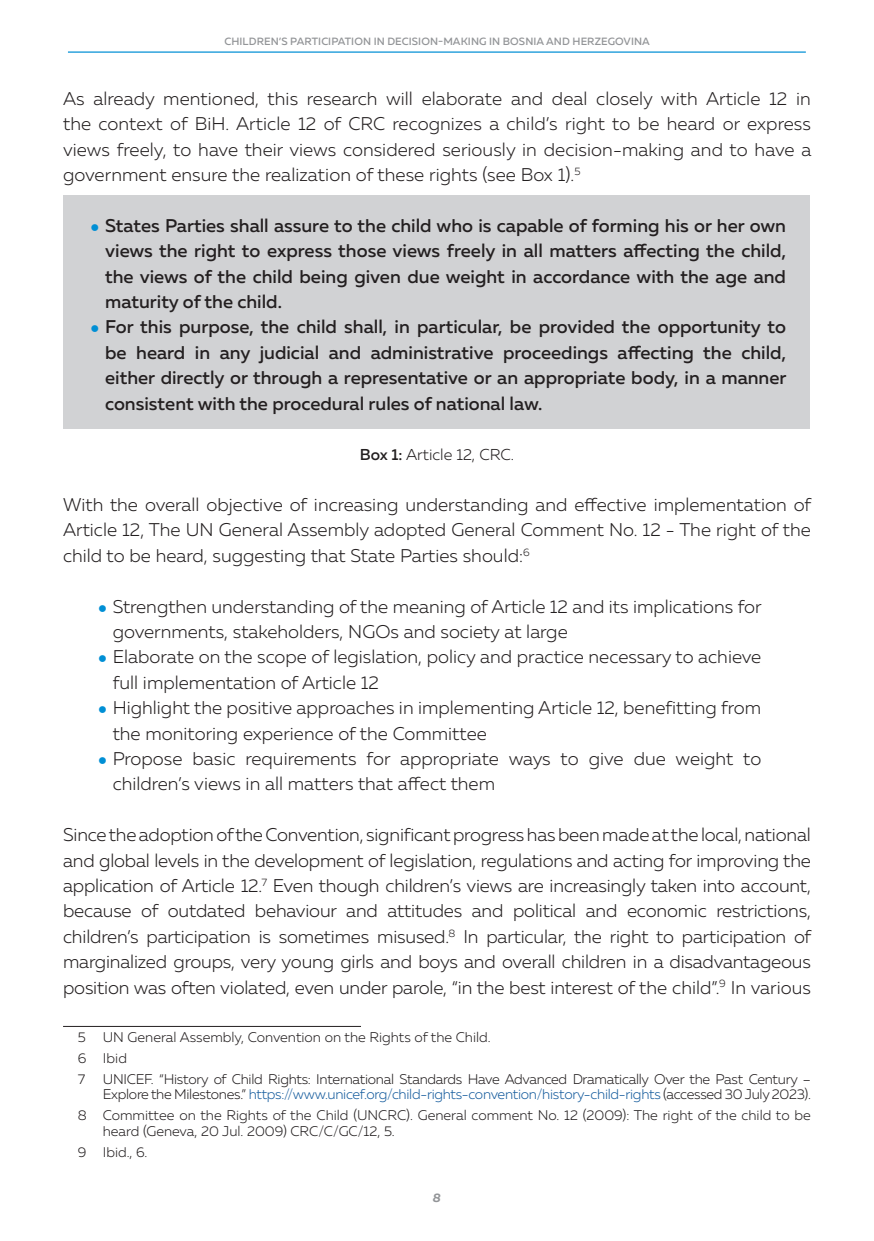
<style>
.page{position:relative;width:874px;height:1241px;background:#fff}
.page>*{position:absolute;margin:0;border:0;box-sizing:border-box;transform-origin:0 0}
.t1{font:300 18.38px/25.4px "Muller";color:#231f20}
.t2{font:500 18.38px/25.4px "Muller";color:#231f20;text-align:justify}
.t3{font:300 15.75px "Muller";color:#231f20}
.Footnote{font:300 14px/15.8px "Muller";letter-spacing:-.02em;color:#231f20;text-align:right}
.Footnote-2{font:300 14px/15.8px "Muller";color:#231f20}
.t4{font:italic 700 12.25px "Muller";color:#939598}
.t5{font:500 10.5px "Muller";letter-spacing:.01em;color:#939598}
.s1{font-family:"Arial";font-weight:700;font-size:15.75px;color:#008fd5}
.s2{font-weight:500}
.s3{color:#175d9e}
</style>
<div class="page">
<hr style="left:68px;top:51px;width:737px;height:2px;background:#008fd5">
<div style="left:64px;top:196px;width:745px;height:233px;background:#d1d2d4"></div>
<hr style="left:63px;top:1025px;width:298px;height:1px;background:#231f20">
<p class="t5" style="left:224px;top:35px;width:427px">CHILDREN’S PARTICIPATION IN DECISION-MAKING IN BOSNIA AND HERZEGOVINA</p>
<p class="t1" style="left:63px;top:86px;width:749px;text-align:justify">As already mentioned, this research will elaborate and deal closely with Article 12 in the context of BiH. Article 12 of CRC recognizes a child’s right to be heard or express views freely, to have their views considered seriously in decision-making and to have a government ensure the realization of these rights (see Box 1).<sup>5</sup></p>
<p class="t2" style="left:105px;top:212px;width:682px;text-indent:-15px"><span class="s1">●</span> States Parties shall assure to the child who is capable of forming his or her own views the right to express those views freely in all matters affecting the child, the views of the child being given due weight in accordance with the age and maturity of the child.</p>
<p class="t2" style="left:105px;top:314px;width:682px;text-indent:-15px"><span class="s1">●</span> For this purpose, the child shall, in particular, be provided the opportunity to be heard in any judicial and administrative proceedings affecting the child, either directly or through a representative or an appropriate body, in a manner consistent with the procedural rules of national law.</p>
<p class="t3" style="left:359px;top:445px;width:156px"><span class="s2">Box 1:</span> Article 12, CRC.</p>
<p class="t1" style="left:63px;top:492px;width:749px;text-align:justify">With the overall objective of increasing understanding and effective implementation of Article 12, The UN General Assembly adopted General Comment No. 12 - The right of the child to be heard, suggesting that State Parties should:<sup>6</sup></p>
<p class="t1" style="left:113px;top:593px;width:650px;text-indent:-15px"><span class="s1">●</span> Strengthen understanding of the meaning of Article 12 and its implications for governments, stakeholders, NGOs and society at large</p>
<p class="t1" style="left:113px;top:644px;width:649px;text-indent:-15px"><span class="s1">●</span> Elaborate on the scope of legislation, policy and practice necessary to achieve full implementation of Article 12</p>
<p class="t1" style="left:113px;top:695px;width:649px;text-indent:-15px"><span class="s1">●</span> Highlight the positive approaches in implementing Article 12, benefitting from the monitoring experience of the Committee</p>
<p class="t1" style="left:113px;top:745px;width:649px;text-indent:-15px"><span class="s1">●</span> Propose basic requirements for appropriate ways to give due weight to children’s views in all matters that affect them</p>
<p class="t1" style="left:63px;top:821px;width:749px;text-align:justify">Since the adoption of the Convention, significant progress has been made at the local, national and global levels in the development of legislation, regulations and acting for improving the application of Article 12.<sup>7</sup> Even though children’s views are increasingly taken into account, because of outdated behaviour and attitudes and political and economic restrictions, children’s participation is sometimes misused.<sup>8</sup> In particular, the right to participation of marginalized groups, very young girls and boys and overall children in a disadvantageous position was often violated, even under parole, “in the best interest of the child”.<sup>9</sup> In various</p>
<p class="Footnote-2" style="left:78px;top:1029px;width:414px">5 UN General Assembly, Convention on the Rights of the Child.</p>
<p class="Footnote" style="left:78px;top:1049px;width:51px">6 Ibid</p>
<p class="Footnote" style="left:78px;top:1070px;width:734px">7 UNICEF. “History of Child Rights: International Standards Have Advanced Dramatically Over the Past Century –<br>Explore the Milestones.” <span class="s3">https://www.unicef.org/child-rights-convention/history-child-rights</span> (accessed 30 July 2023).</p>
<p class="Footnote-2" style="left:103px;top:1107px;width:709px;text-indent:-25px">8 Committee on the Rights of the Child (UNCRC). General comment No. 12 (2009): The right of the child to be heard (Geneva, 20 Jul. 2009) CRC/C/GC/12, 5.</p>
<p class="Footnote" style="left:78px;top:1143px;width:71px">9 Ibid., 6.</p>
<p class="t4" style="left:433px;top:1189px;width:10px">8</p>
</div>
